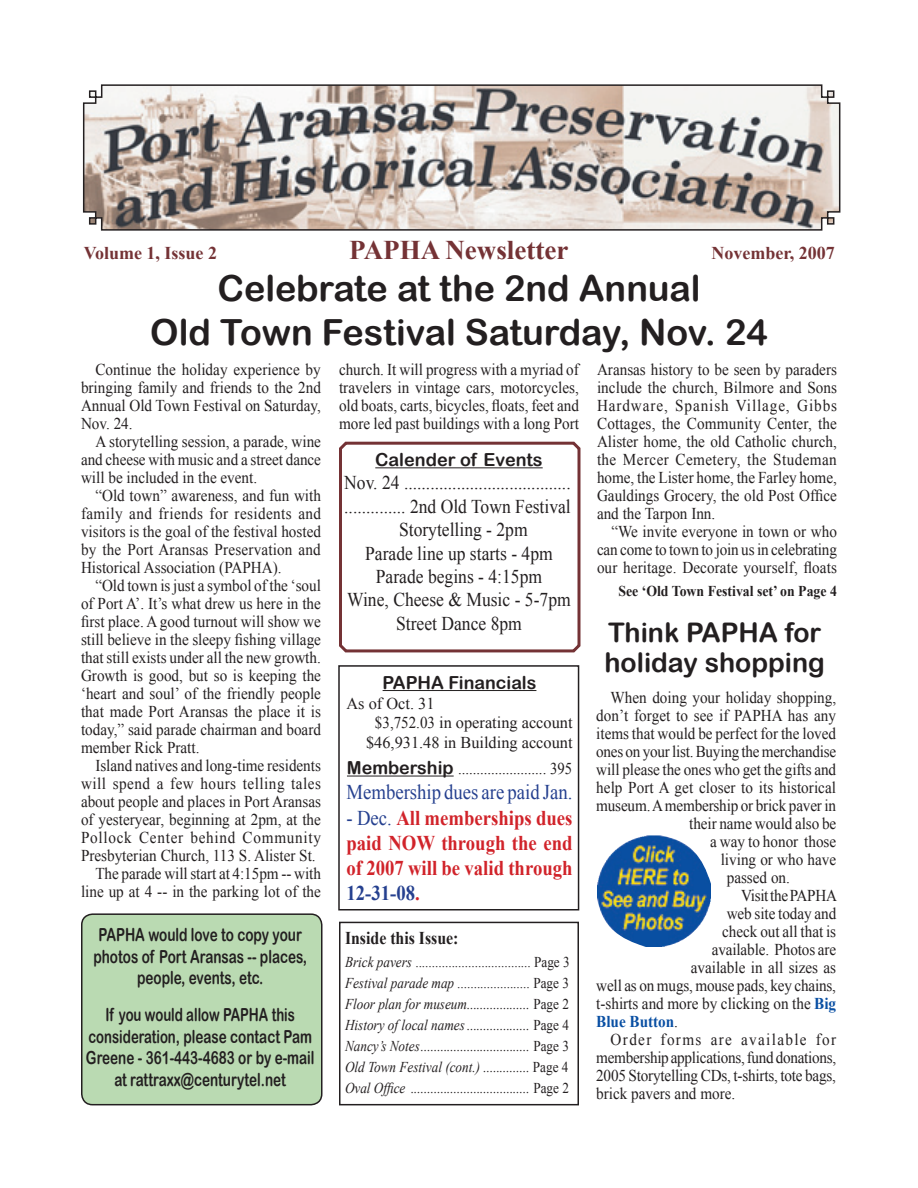
<style>
.page{position:relative;width:918px;height:1188px;background:#fff}
.page>*{position:absolute;margin:0;border:0;box-sizing:border-box;transform-origin:0 0}
.t1{font:36px/43.2px "Arial Rounded MT Bold";color:#231f20;text-align:center}
.t2{font:27px/30px "Arial Rounded MT Bold";color:#231f20}
.t3{font:700 27px "Times New Roman";color:#743235}
.t4{font:700 21px/25.2px "Times New Roman";color:#d1232a;text-align:justify;scale:.89 1}
.t5{font:21px "Times New Roman";color:#25408f;scale:.89 1}
.t6{font:19.5px/23.4px "Times New Roman";color:#231f20;text-align:center;scale:.9 1}
.t7{font:18px/21.6px "Arial Rounded MT Bold";color:#231f20;text-align:center;scale:.73 1}
.t8{font:18px/21.6px "Arial Rounded MT Bold";color:#231f20;text-align:center;scale:.75 1}
.t9{font:18px "Arial Rounded MT Bold";color:#231f20}
.t10{font:700 18px "Times New Roman";color:#743235}
.t11{font:700 18px "Times New Roman";color:#231f20;scale:.88 1}
.t12{font:16.5px/18px "Times New Roman";color:#231f20;text-align:justify;scale:.92 1}
.t13{font:16.5px "Times New Roman";color:#231f20}
.t14{font:16.5px "Times New Roman";color:#231f20;scale:.89 1}
.t15{font:16.5px "Times New Roman";letter-spacing:.03em;color:#231f20;scale:.92 1}
.t16{font:16.5px "Times New Roman";letter-spacing:.05em;color:#231f20;scale:.92 1}
.t17{font:16.5px "Times New Roman";color:#231f20;scale:.91 1}
.t18{font:16.5px "Times New Roman";letter-spacing:.09em;color:#231f20;scale:.92 1}
.t19{font:16.5px "Times New Roman";letter-spacing:-.02em;color:#231f20;scale:.92 1}
.t20{font:700 16.5px "Times New Roman";color:#094fa3;scale:.92 1}
.t21{font:italic 15px/21px "Times New Roman";color:#231f20;text-align:justify;scale:.88 1}
.t22{font:700 15px "Times New Roman";color:#231f20;scale:.92 1}
.s1{font-family:"Arial Rounded MT Bold";font-size:18px}
.s2{font-weight:400;color:#25408f}
.s3{color:#25408f}
.s4{font-weight:700;color:#094fa3}
.s5{font-weight:400;color:#231f20}
.s6{font-style:normal}
</style>
<div class="page">
<svg style="left:339px;top:441px;width:242px;height:212px"></svg>
<div style="left:338px;top:665px;width:241px;height:246px;border:2px solid #231f20"></div>
<svg style="left:82px;top:84px;width:759px;height:147px"></svg>
<hr style="left:383px;top:690px;width:153px;height:1px;background:#231f20">
<hr style="left:347px;top:776px;width:107px;height:1px;background:#231f20">
<hr style="left:375px;top:467px;width:168px;height:1px;background:#231f20">
<div style="left:339px;top:922px;width:240px;height:183px;border:2px solid #231f20"></div>
<img style="left:597px;top:835px;width:114px;height:112px">
<div style="left:81px;top:913px;width:242px;height:192px;background:#badab2"></div>
<p class="t10" style="left:84px;top:241px;width:135px">Volume 1, Issue 2</p>
<h2 class="t3" style="left:349px;top:232px;width:221px">PAPHA Newsletter</h2>
<p class="t10" style="left:711px;top:241px;width:125px">November, 2007</p>
<h1 class="t1" style="left:150px;top:267px;width:619px">Celebrate at the 2nd Annual<br>Old Town Festival Saturday, Nov. 24</h1>
<p class="t12" style="left:81px;top:360px;width:262px;text-indent:14px">Continue the holiday experience by bringing family and friends to the 2nd Annual Old Town Festival on Saturday, Nov. 24.</p>
<p class="t12" style="left:81px;top:432px;width:262px;text-indent:14px">A storytelling session, a parade, wine and cheese with music and a street dance will be included in the event.</p>
<p class="t12" style="left:81px;top:486px;width:262px;text-indent:14px">“Old town” awareness, and fun with family and friends for residents and visitors is the goal of the festival hosted by the Port Aransas Preservation and Historical Association (PAPHA).</p>
<p class="t12" style="left:81px;top:576px;width:262px;text-indent:14px">“Old town is just a symbol of the ‘soul of Port A’. It’s what drew us here in the first place. A good turnout will show we still believe in the sleepy fishing village that still exists under all the new growth.<br>Growth is good, but so is keeping the ‘heart and soul’ of the friendly people that made Port Aransas the place it is today,” said parade chairman and board member Rick Pratt.</p>
<p class="t12" style="left:95px;top:756px;width:247px">Island natives and long-time residents</p>
<p class="t15" style="left:81px;top:773px;width:262px">will spend a few hours telling tales</p>
<p class="t12" style="left:81px;top:792px;width:262px">about people and places in Port Aransas</p>
<p class="t12" style="left:81px;top:810px;width:262px">of yesteryear, beginning at 2pm, at the</p>
<p class="t16" style="left:81px;top:827px;width:262px">Pollock Center behind Community</p>
<p class="t12" style="left:81px;top:846px;width:257px">Presbyterian Church, 113 S. Alister St.</p>
<p class="t12" style="left:95px;top:864px;width:247px">The parade will start at 4:15pm -- with</p>
<p class="t12" style="left:81px;top:882px;width:262px">line up at 4 -- in the parking lot of the</p>
<p class="t8" style="left:93px;top:924px;width:287px">PAPHA would love to copy your photos of Port Aransas -- places, people, events, etc.</p>
<p class="t7" style="left:86px;top:1004px;width:315px">If you would allow PAPHA this consideration, please contact Pam<br>Greene - 361-443-4683 or by e-mail at rattraxx@centurytel.net</p>
<p class="t12" style="left:339px;top:360px;width:262px">church. It will progress with a myriad of travelers in vintage cars, motorcycles, old boats, carts, bicycles, floats, feet and more led past buildings with a long Port</p>
<p class="t12" style="left:597px;top:360px;width:263px">Aransas history to be seen by paraders include the church, Bilmore and Sons Hardware, Spanish Village, Gibbs Cottages, the Community Center, the Alister home, the old Catholic church, the Mercer Cemetery, the Studeman home, the Lister home, the Farley home, Gauldings Grocery, the old Post Office and the Tarpon Inn.</p>
<p class="t12" style="left:597px;top:522px;width:262px;text-indent:14px">“We invite everyone in town or who can come to town to join us in celebrating our heritage. Decorate yourself, floats</p>
<p class="t9" style="left:375px;top:449px;width:169px">Calender of Events</p>
<p class="t6" style="left:344px;top:471px;width:253px">Nov. 24 ...................................... .............. 2nd Old Town Festival<br>Storytelling - 2pm<br>Parade line up starts - 4pm<br>Parade begins - 4:15pm<br>Wine, Cheese &amp; Music - 5-7pm<br>Street Dance 8pm</p>
<p class="t22" style="left:618px;top:580px;width:239px">See ‘Old Town Festival set’ on Page 4</p>
<h2 class="t2" style="left:605px;top:617px;width:222px">Think PAPHA for holiday shopping</h2>
<p class="t9" style="left:383px;top:672px;width:155px">PAPHA Financials</p>
<p class="t13" style="left:347px;top:692px;width:90px">As of Oct. 31</p>
<p class="t17" style="left:375px;top:712px;width:219px">$3,752.03 in operating account</p>
<p class="t13" style="left:366px;top:732px;width:208px">$46,931.48 in Building account</p>
<p class="t14" style="left:347px;top:758px;width:254px"><span class="s1">Membership</span> ........................ 395</p>
<p class="t5" style="left:347px;top:778px;width:255px">Membership dues are paid Jan.</p>
<p class="t4" style="left:347px;top:804px;width:256px"><span class="s2">- Dec.</span> All memberships dues paid NOW through the end of 2007 will be valid through <span class="s3">12-31-08</span>.</p>
<p class="t12" style="left:611px;top:688px;width:247px">When doing your holiday shopping,</p>
<p class="t12" style="left:596px;top:706px;width:262px">don’t forget to see if PAPHA has any</p>
<p class="t12" style="left:596px;top:724px;width:262px">items that would be perfect for the loved</p>
<p class="t12" style="left:596px;top:742px;width:262px">ones on your list. Buying the merchandise</p>
<p class="t12" style="left:596px;top:760px;width:262px">will please the ones who get the gifts and</p>
<p class="t12" style="left:596px;top:778px;width:262px">help Port A get closer to its historical</p>
<p class="t12" style="left:596px;top:796px;width:262px">museum. A membership or brick paver in</p>
<p class="t12" style="left:689px;top:814px;width:161px">their name would also be</p>
<p class="t12" style="left:710px;top:832px;width:138px">a way to honor those</p>
<p class="t12" style="left:721px;top:850px;width:127px">living or who have</p>
<p class="t12" style="left:727px;top:868px;width:70px">passed on.</p>
<p class="t19" style="left:741px;top:884px;width:106px">Visit the PAPHA</p>
<p class="t12" style="left:727px;top:904px;width:121px">web site today and</p>
<p class="t12" style="left:722px;top:922px;width:125px">check out all that is</p>
<p class="t12" style="left:712px;top:940px;width:137px">available. Photos are</p>
<p class="t12" style="left:691px;top:958px;width:160px">available in all sizes as</p>
<p class="t12" style="left:596px;top:976px;width:262px">well as on mugs, mouse pads, key chains,</p>
<p class="t12" style="left:596px;top:994px;width:262px">t-shirts and more by clicking on the <span class="s4">Big</span></p>
<p class="t20" style="left:596px;top:1010px;width:90px">Blue Button<span class="s5">.</span></p>
<p class="t18" style="left:611px;top:1028px;width:247px">Order forms are available for</p>
<p class="t12" style="left:596px;top:1048px;width:262px">membership applications, fund donations,</p>
<p class="t12" style="left:596px;top:1066px;width:262px">2005 Storytelling CDs, t-shirts, tote bags,</p>
<p class="t12" style="left:596px;top:1084px;width:153px">brick pavers and more.</p>
<p class="t11" style="left:345px;top:926px;width:131px">Inside this Issue:</p>
<p class="t21" style="left:345px;top:951px;width:257px">Brick pavers <span class="s6">................................... Page 3<br></span>Festival parade map <span class="s6">...................... Page 3<br></span>Floor plan for museum................... <span class="s6">Page 2<br></span>History of local names ................... <span class="s6">Page 4<br></span>Nancy’s Notes ................................. <span class="s6">Page 3<br></span>Old Town Festival (cont.) .............. <span class="s6">Page 4<br></span>Oval Office .................................... <span class="s6">Page 2</span></p>
</div>
